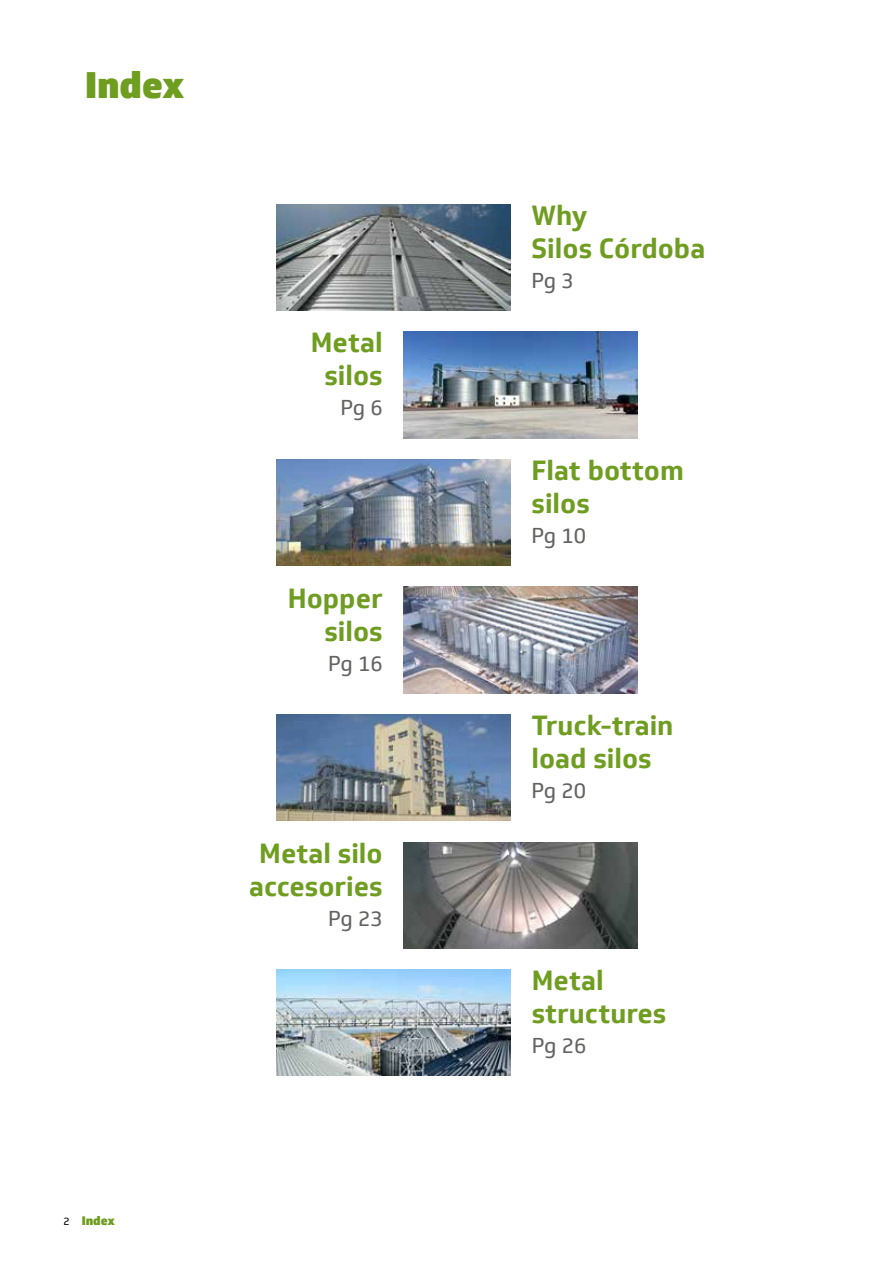
<style>
.page{position:relative;width:893px;height:1263px;background:#fff}
.page>*{position:absolute;margin:0;border:0;box-sizing:border-box;transform-origin:0 0}
.t1{font:900 36px "Soleto";color:#6f9d20}
.t2{font:700 27px/33px "Soleto";color:#6f9d20}
.t3{font:21px "Soleto";letter-spacing:-.025em;color:#636362}
.t4{font:900 12px "Soleto";color:#6f9d20}
.s1{font-weight:400;font-size:10.5px;color:#000}
</style>
<div class="page">
<img style="left:276px;top:204px;width:234px;height:106px">
<img style="left:276px;top:459px;width:234px;height:107px">
<img style="left:404px;top:842px;width:234px;height:106px">
<img style="left:404px;top:332px;width:234px;height:106px">
<img style="left:276px;top:714px;width:234px;height:107px">
<img style="left:404px;top:587px;width:234px;height:106px">
<img style="left:276px;top:969px;width:234px;height:107px">
<h1 class="t1" style="left:85px;top:61px;width:101px">Index</h1>
<p class="t2" style="left:311px;top:326px;width:73px;text-align:center">Metal silos</p>
<p class="t3" style="left:340px;top:395px;width:44px">Pg 6</p>
<p class="t2" style="left:288px;top:582px;width:96px;text-align:right">Hopper silos</p>
<p class="t3" style="left:328px;top:650px;width:56px">Pg 16</p>
<p class="t2" style="left:249px;top:837px;width:135px;text-align:center">Metal silo accesories</p>
<p class="t3" style="left:328px;top:905px;width:56px">Pg 23</p>
<p class="t4" style="left:64px;top:1212px;width:53px"><span class="s1">2</span> Index</p>
<p class="t2" style="left:531px;top:199px;width:175px">Why<br>Silos Córdoba</p>
<p class="t3" style="left:531px;top:268px;width:44px">Pg 3</p>
<p class="t2" style="left:531px;top:454px;width:154px">Flat bottom silos</p>
<p class="t3" style="left:531px;top:523px;width:56px">Pg 10</p>
<p class="t2" style="left:531px;top:709px;width:143px">Truck-train load silos</p>
<p class="t3" style="left:531px;top:778px;width:56px">Pg 20</p>
<p class="t2" style="left:532px;top:964px;width:136px">Metal structures</p>
<p class="t3" style="left:532px;top:1033px;width:56px">Pg 26</p>
</div>
